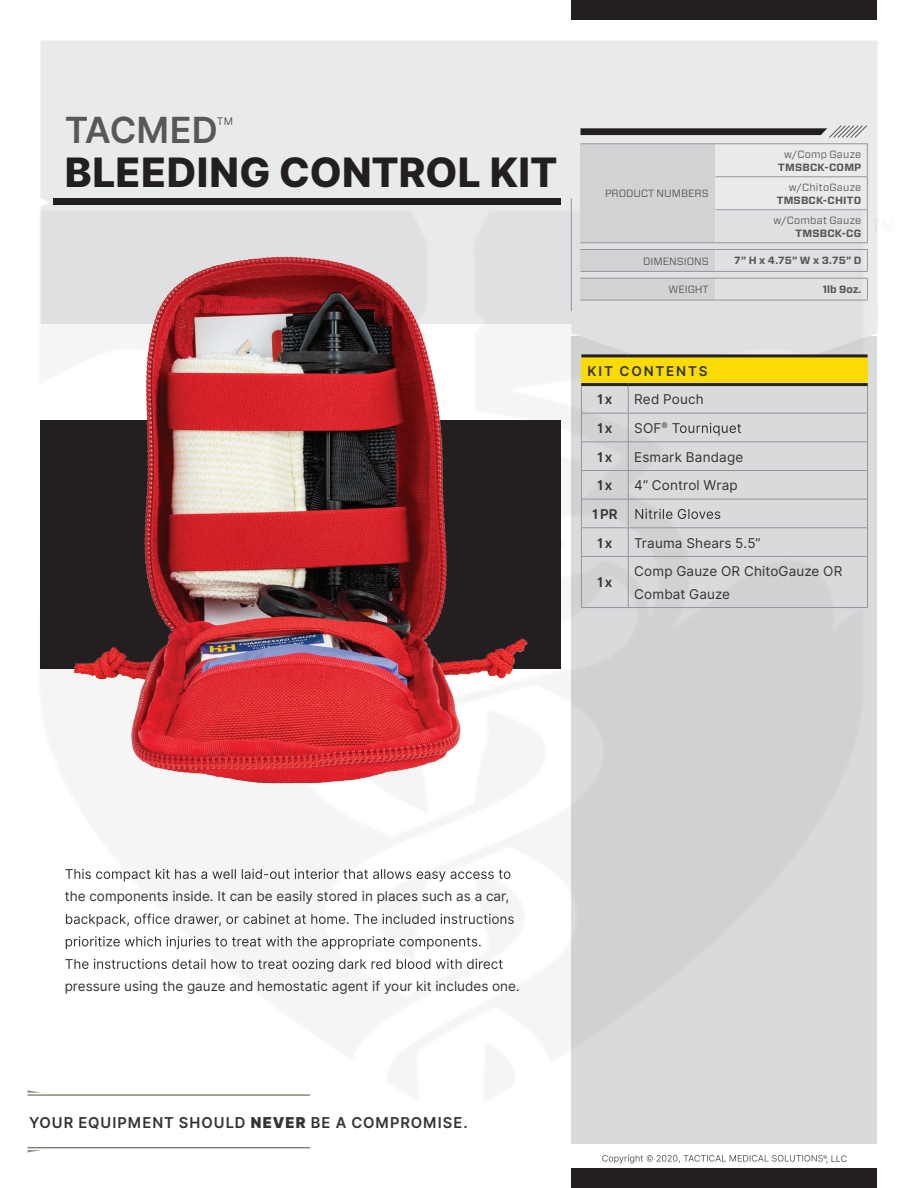
<style>
.page{position:relative;width:918px;height:1188px;background:#fff}
.page>*{position:absolute;margin:0;border:0;box-sizing:border-box;transform-origin:0 0}
.t1{font:800 40.5px "Inter";letter-spacing:.01em;color:#231f20}
.t2{font:600 36px "Inter";color:#57585a}
.t3{font:600 15px "Inter";letter-spacing:.07em;color:#323332}
.t4{font:13.5px/22.5px "Inter";color:#323332}
.t5{font:600 13.5px/28.7px "Inter";letter-spacing:.13em;color:#323332}
.t6{font:700 10.5px "Forza";letter-spacing:.02em;color:#57585a}
.t7{font:10.5px "Forza";letter-spacing:.03em;color:#57585a}
.t8{font:10.5px "Forza";color:#57585a}
.t9{font:10.5px "Inter";color:#57585a}
.t10{font:9px "Inter";color:#57585a}
.s1{font-weight:900}
</style>
<div class="page">
<div style="left:40px;top:40px;width:837px;height:82px;background:#e9eaeb"></div>
<img style="left:27px;top:122px;width:851px;height:1051px">
<div style="left:572px;top:1168px;width:306px;height:20px;background:#231f20"></div>
<div style="left:572px;top:0;width:306px;height:19px;background:#231f20"></div>
<svg style="left:602px;top:1155px;width:221px;height:9px"></svg>
<div style="left:40px;top:421px;width:521px;height:248px;background:#231f20"></div>
<hr style="left:571px;top:198px;width:1px;height:113px;background:#939598">
<div style="left:53px;top:198px;width:508px;height:7px;background:#231f20"></div>
<hr style="left:28px;top:1095px;width:282px;height:1px;background:#4f4d3c">
<hr style="left:28px;top:1147px;width:282px;height:1px;background:#4f4d3c">
<svg style="left:28px;top:1090px;width:14px;height:3px"></svg>
<svg style="left:28px;top:1150px;width:14px;height:3px"></svg>
<svg style="left:580px;top:125px;width:288px;height:13px;background:#8d8c8d"></svg>
<div style="left:580px;top:144px;width:136px;height:99px;background:#d1d2d4"></div>
<hr style="left:580px;top:143px;width:136px;height:1px;background:#939598">
<hr style="left:716px;top:143px;width:152px;height:1px;background:#939598">
<hr style="left:867px;top:144px;width:1px;height:32px;background:#939598">
<hr style="left:716px;top:176px;width:152px;height:1px;background:#939598">
<hr style="left:867px;top:177px;width:1px;height:32px;background:#939598">
<hr style="left:716px;top:209px;width:152px;height:1px;background:#939598">
<hr style="left:867px;top:210px;width:1px;height:32px;background:#939598">
<hr style="left:580px;top:242px;width:136px;height:1px;background:#939598">
<hr style="left:716px;top:242px;width:152px;height:1px;background:#939598">
<div style="left:580px;top:250px;width:136px;height:21px;background:#d1d2d4"></div>
<hr style="left:580px;top:249px;width:136px;height:1px;background:#939598">
<hr style="left:716px;top:249px;width:152px;height:1px;background:#939598">
<svg style="left:867px;top:250px;width:1px;height:21px"></svg>
<hr style="left:580px;top:271px;width:136px;height:1px;background:#939598">
<hr style="left:716px;top:271px;width:152px;height:1px;background:#939598">
<hr style="left:580px;top:278px;width:136px;height:1px;background:#939598">
<hr style="left:716px;top:278px;width:152px;height:1px;background:#939598">
<svg style="left:65px;top:869px;width:445px;height:13px"></svg>
<svg style="left:66px;top:914px;width:448px;height:13px"></svg>
<svg style="left:66px;top:936px;width:415px;height:13px"></svg>
<svg style="left:65px;top:959px;width:438px;height:13px"></svg>
<img style="left:73px;top:257px;width:454px;height:527px">
<hr style="left:581px;top:557px;width:1px;height:50px;background:#939598">
<hr style="left:628px;top:557px;width:1px;height:50px;background:#939598">
<hr style="left:867px;top:557px;width:1px;height:50px;background:#939598">
<hr style="left:581px;top:556px;width:47px;height:1px;background:#939598">
<hr style="left:628px;top:556px;width:240px;height:1px;background:#939598">
<hr style="left:581px;top:607px;width:47px;height:1px;background:#939598">
<hr style="left:628px;top:607px;width:240px;height:1px;background:#939598">
<svg style="left:572px;top:279px;width:306px;height:277px;background:#d5d4c3"></svg>
<h2 class="t2" style="left:65px;top:104px;width:155px">TACMED</h2>
<p class="t9" style="left:217px;top:114px;width:18px">TM</p>
<h1 class="t1" style="left:65px;top:142px;width:494px">BLEEDING CONTROL KIT</h1>
<p class="t8" style="left:605px;top:187px;width:105px">PRODUCT NUMBERS</p>
<p class="t7" style="left:784px;top:147px;width:79px">w/Comp Gauze</p>
<p class="t6" style="left:778px;top:160px;width:85px">TMSBCK-COMP</p>
<p class="t7" style="left:789px;top:180px;width:74px">w/ChitoGauze</p>
<p class="t6" style="left:777px;top:193px;width:86px">TMSBCK-CHITO</p>
<p class="t7" style="left:773px;top:213px;width:89px">w/Combat Gauze</p>
<p class="t6" style="left:796px;top:226px;width:67px">TMSBCK-CG</p>
<p class="t8" style="left:643px;top:254px;width:67px">DIMENSIONS</p>
<p class="t6" style="left:734px;top:253px;width:129px">7” H x 4.75” W x 3.75” D</p>
<p class="t8" style="left:668px;top:283px;width:42px">WEIGHT</p>
<p class="t6" style="left:823px;top:282px;width:40px">1lb 9oz.</p>
<p class="t5" style="left:597px;top:357px;width:112px;text-indent:-10px">KIT CONTENTS<br>1x</p>
<p class="t4" style="left:634px;top:388px;width:71px">Red Pouch</p>
<p class="t5" style="left:597px;top:414px;width:17px">1x</p>
<p class="t4" style="left:634px;top:417px;width:35px">SOF<sup>®</sup></p>
<p class="t5" style="left:597px;top:443px;width:17px">1x</p>
<p class="t4" style="left:634px;top:446px;width:111px">Esmark Bandage</p>
<p class="t5" style="left:597px;top:471px;width:17px">1x</p>
<p class="t4" style="left:634px;top:474px;width:105px">4” Control Wrap</p>
<p class="t5" style="left:592px;top:500px;width:27px;text-align:center">1PR<br>1x</p>
<p class="t4" style="left:634px;top:532px;width:128px">Trauma Shears 5.5”</p>
<p class="t5" style="left:597px;top:568px;width:17px">1x</p>
<p class="t4" style="left:634px;top:560px;width:210px">Comp Gauze OR ChitoGauze OR<br>Combat Gauze</p>
<p class="t4" style="left:65px;top:885px;width:446px">the components inside. It can be easily stored in places such as a car,</p>
<p class="t4" style="left:65px;top:975px;width:457px">pressure using the gauze and hemostatic agent if your kit includes one.</p>
<p class="t3" style="left:29px;top:1112px;width:440px">YOUR EQUIPMENT SHOULD <span class="s1">NEVER</span> BE A COMPROMISE.</p>
<p class="t10" style="left:823px;top:1152px;width:25px"><sup>®</sup>, LLC</p>
</div>
